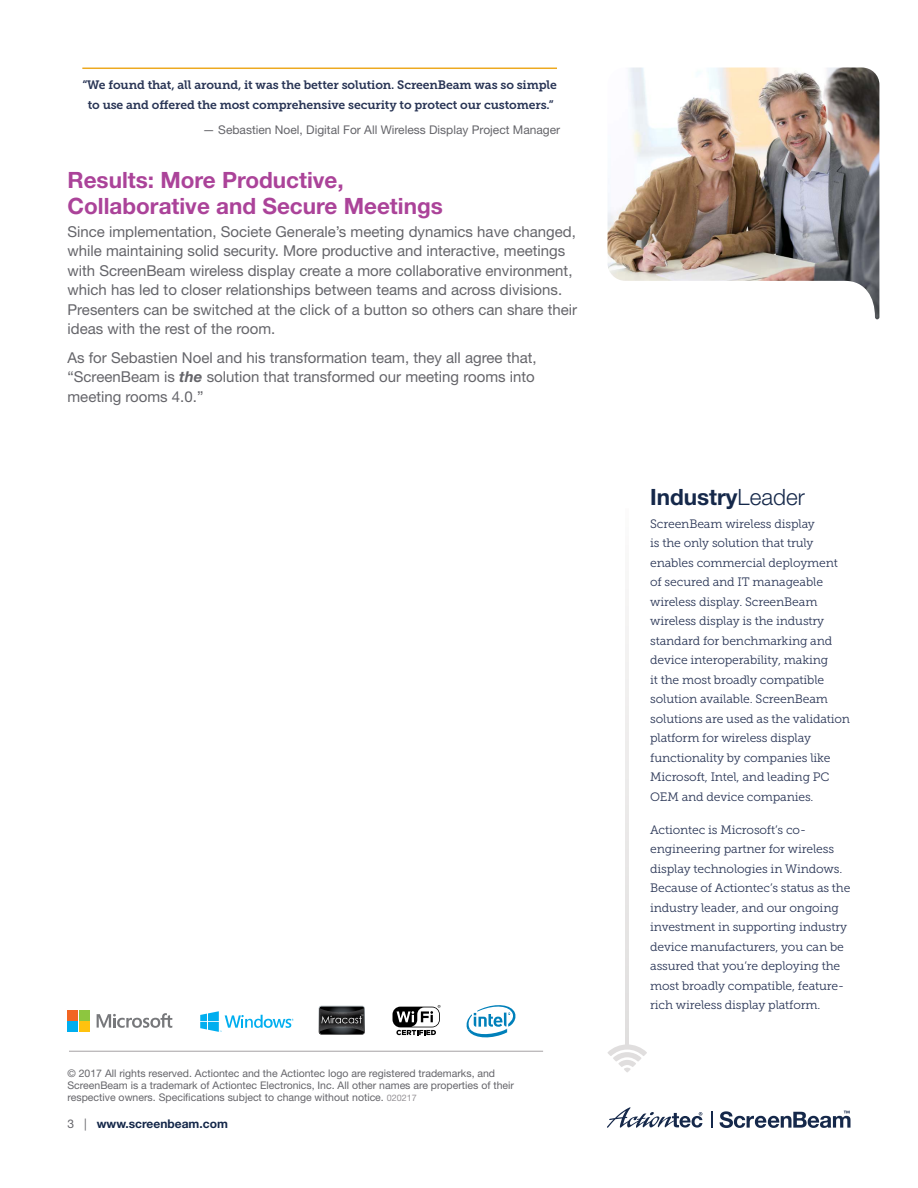
<style>
.page{position:relative;width:918px;height:1188px;background:#fff}
.page>*{position:absolute;margin:0;border:0;box-sizing:border-box;transform-origin:0 0}
.t1{font:700 22.5px/25.5px "Helvetica Neue LT Std";color:#ab4399}
.t2{font:700 22.5px "Helvetica Neue LT Std";color:#15284a}
.t3{font:15px/19.5px "Helvetica Neue LT Std";color:#65656a}
.t4{font:12.15px/19.5px "Museo Slab 300";letter-spacing:-.01em;color:#293555}
.t5{font:12.15px/19.5px "Museo Slab 700";letter-spacing:-.01em;color:#293555;text-align:center}
.t6{font:12px "Helvetica Neue LT Std";color:#65656a}
.t7{font:700 12px "Helvetica Neue LT Std";color:#15284a}
.t8{font:10.5px/12px "Helvetica Neue LT Std";color:#65656a}
.s1{font-weight:700;font-style:italic}
.s2{font-size:9px;color:#969397}
.s3{font-weight:400;color:#65656a}
.s4{font-weight:300}
</style>
<div class="page">
<svg style="left:626px;top:598px;width:3px;height:446px"></svg>
<svg style="left:607px;top:1044px;width:40px;height:28px"></svg>
<svg style="left:607px;top:1107px;width:95px;height:21px"></svg>
<svg style="left:720px;top:1111px;width:130px;height:17px"></svg>
<svg style="left:711px;top:1111px;width:1px;height:17px"></svg>
<hr style="left:69px;top:1051px;width:474px;height:1px;background:#a5a1a4">
<hr style="left:82px;top:68px;width:475px;height:1px;background:#eda920">
<img style="left:608px;top:68px;width:271px;height:251px">
<svg style="left:200px;top:1011px;width:94px;height:21px"></svg>
<div style="left:393px;top:1007px;width:47px;height:20px;background:#000;border-radius:8px"></div>
<svg style="left:396px;top:1005px;width:44px;height:30px"></svg>
<svg style="left:466px;top:1005px;width:50px;height:33px"></svg>
<svg style="left:97px;top:1013px;width:75px;height:15px"></svg>
<div style="left:68px;top:1010px;width:10px;height:10px;background:#f26522"></div>
<div style="left:79px;top:1010px;width:11px;height:10px;background:#8dc63f"></div>
<div style="left:68px;top:1021px;width:10px;height:11px;background:#00aeef"></div>
<div style="left:79px;top:1021px;width:11px;height:11px;background:#ffc20e"></div>
<svg style="left:319px;top:1006px;width:46px;height:29px"></svg>
<p class="t5" style="left:82px;top:75px;width:476px">“We found that, all around, it was the better solution. ScreenBeam was so simple to use and offered the most comprehensive security to protect our customers.”</p>
<p class="t6" style="left:203px;top:122px;width:359px">— Sebastien Noel, Digital For All Wireless Display Project Manager</p>
<h1 class="t1" style="left:68px;top:167px;width:377px">Results: More Productive,<br>Collaborative and Secure Meetings</h1>
<p class="t3" style="left:68px;top:221px;width:511px">Since implementation, Societe Generale’s meeting dynamics have changed, while maintaining solid security. More productive and interactive, meetings with ScreenBeam wireless display create a more collaborative environment, which has led to closer relationships between teams and across divisions.<br>Presenters can be switched at the click of a button so others can share their ideas with the rest of the room.</p>
<p class="t3" style="left:68px;top:347px;width:471px">As for Sebastien Noel and his transformation team, they all agree that, “ScreenBeam is <span class="s1">the</span> solution that transformed our meeting rooms into meeting rooms 4.0.”</p>
<p class="t8" style="left:68px;top:1067px;width:448px">© 2017 All rights reserved. Actiontec and the Actiontec logo are registered trademarks, and<br>ScreenBeam is a trademark of Actiontec Electronics, Inc. All other names are properties of their respective owners. Specifications subject to change without notice. <span class="s2">020217</span></p>
<p class="t7" style="left:68px;top:1116px;width:162px"><span class="s3">3 |</span> www.screenbeam.com</p>
<h1 class="t2" style="left:650px;top:483px;width:156px">Industry<span class="s4">Leader</span></h1>
<p class="t4" style="left:650px;top:514px;width:201px">ScreenBeam wireless display<br>is the only solution that truly enables commercial deployment of secured and IT manageable wireless display. ScreenBeam wireless display is the industry standard for benchmarking and device interoperability, making<br>it the most broadly compatible solution available. ScreenBeam solutions are used as the validation platform for wireless display functionality by companies like<br>Microsoft, Intel, and leading PC<br>OEM and device companies.</p>
<p class="t4" style="left:650px;top:820px;width:202px">Actiontec is Microsoft’s co&shy;engineering partner for wireless display technologies in Windows.<br>Because of Actiontec’s status as the industry leader, and our ongoing investment in supporting industry device manufacturers, you can be assured that you’re deploying the most broadly compatible, feature&shy;rich wireless display platform.</p>
</div>
